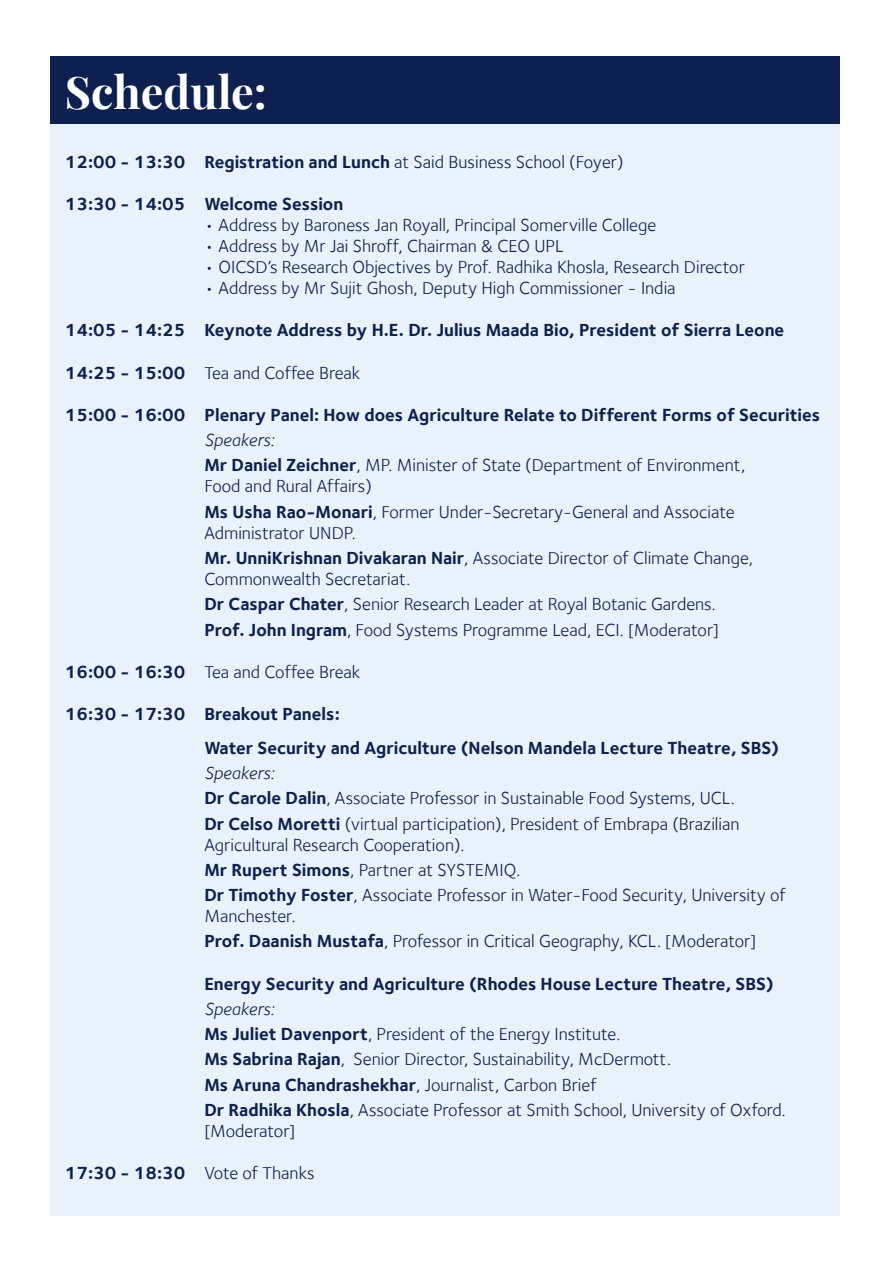
<style>
.page{position:relative;width:893px;height:1263px;background:#fff}
.page>*{position:absolute;margin:0;border:0;box-sizing:border-box;transform-origin:0 0}
.t1{font:700 45px "Playfair Display";color:#fff}
.t2{font:18px/25.2px "Foundry Sterling";color:#0e2050}
.t3{font:700 18px/33.8px "Foundry Sterling";color:#0e2050}
.s1{font-weight:400}
.s2{font-weight:700}
.s3{font-style:italic}
</style>
<div class="page">
<div style="left:50px;top:56px;width:790px;height:1160px;background:#e9f2fb"></div>
<div style="left:50px;top:56px;width:790px;height:68px;background:#0e2050"></div>
<h1 class="t1" style="left:65px;top:56px;width:204px">Schedule:</h1>
<p class="t3" style="left:65px;top:145px;width:560px">12:00 - 13:30 Registration and Lunch <span class="s1">at Said Business School (Foyer)</span></p>
<p class="t3" style="left:65px;top:187px;width:280px">13:30 - 14:05 Welcome Session</p>
<p class="t2" style="left:204px;top:212px;width:454px">• Address by Baroness Jan Royall, Principal Somerville College</p>
<p class="t2" style="left:204px;top:233px;width:361px">• Address by Mr Jai Shroff, Chairman &amp; CEO UPL</p>
<p class="t2" style="left:204px;top:254px;width:542px">• OICSD’s Research Objectives by Prof. Radhika Khosla, Research Director</p>
<p class="t2" style="left:204px;top:275px;width:473px">• Address by Mr Sujit Ghosh, Deputy High Commissioner - India</p>
<p class="t3" style="left:65px;top:313px;width:721px">14:05 - 14:25 Keynote Address by H.E. Dr. Julius Maada Bio, President of Sierra Leone</p>
<p class="t2" style="left:65px;top:360px;width:297px"><span class="s2">14:25 - 15:00</span> Tea and Coffee Break</p>
<p class="t3" style="left:65px;top:398px;width:757px">15:00 - 16:00 Plenary Panel: How does Agriculture Relate to Different Forms of Securities</p>
<p class="t2" style="left:204px;top:427px;width:542px"><span class="s3">Speakers:<br></span><span class="s2">Mr Daniel Zeichner</span>, MP. Minister of State (Department of Environment,</p>
<p class="t2" style="left:204px;top:474px;width:532px">Food and Rural Affairs)<br><span class="s2">Ms Usha Rao-Monari</span>, Former Under-Secretary-General and Associate</p>
<p class="t2" style="left:204px;top:520px;width:550px">Administrator UNDP.<br><span class="s2">Mr. UnniKrishnan Divakaran Nair</span>, Associate Director of Climate Change,</p>
<p class="t2" style="left:204px;top:566px;width:516px">Commonwealth Secretariat.<br><span class="s2">Dr Caspar Chater</span>, Senior Research Leader at Royal Botanic Gardens.<br><span class="s2">Prof. John Ingram</span>, Food Systems Programme Lead, ECI. [Moderator]</p>
<p class="t2" style="left:65px;top:659px;width:297px"><span class="s2">16:00 - 16:30</span> Tea and Coffee Break</p>
<p class="t3" style="left:204px;top:697px;width:576px;text-indent:-140px">16:30 - 17:30 Breakout Panels:<br>Water Security and Agriculture (Nelson Mandela Lecture Theatre, SBS)</p>
<p class="t2" style="left:204px;top:760px;width:537px"><span class="s3">Speakers:<br></span><span class="s2">Dr Carole Dalin</span>, Associate Professor in Sustainable Food Systems, UCL.<br><span class="s2">Dr Celso Moretti</span> (virtual participation), President of Embrapa (Brazilian</p>
<p class="t2" style="left:204px;top:832px;width:583px">Agricultural Research Cooperation).<br><span class="s2">Mr Rupert Simons</span>, Partner at SYSTEMIQ.<br><span class="s2">Dr Timothy Foster</span>, Associate Professor in Water-Food Security, University of</p>
<p class="t2" style="left:204px;top:903px;width:553px">Manchester.<br><span class="s2">Prof. Daanish Mustafa</span>, Professor in Critical Geography, KCL. [Moderator]</p>
<p class="t3" style="left:204px;top:966px;width:571px">Energy Security and Agriculture (Rhodes House Lecture Theatre, SBS)</p>
<p class="t2" style="left:204px;top:996px;width:583px"><span class="s3">Speakers:<br></span><span class="s2">Ms Juliet Davenport</span>, President of the Energy Institute.<br><span class="s2">Ms Sabrina Rajan</span>, Senior Director, Sustainability, McDermott.<br><span class="s2">Ms Aruna Chandrashekhar</span>, Journalist, Carbon Brief<br><span class="s2">Dr Radhika Khosla</span>, Associate Professor at Smith School, University of Oxford.</p>
<p class="t2" style="left:204px;top:1118px;width:93px">[Moderator]</p>
<p class="t2" style="left:65px;top:1160px;width:251px"><span class="s2">17:30 - 18:30</span> Vote of Thanks</p>
</div>
